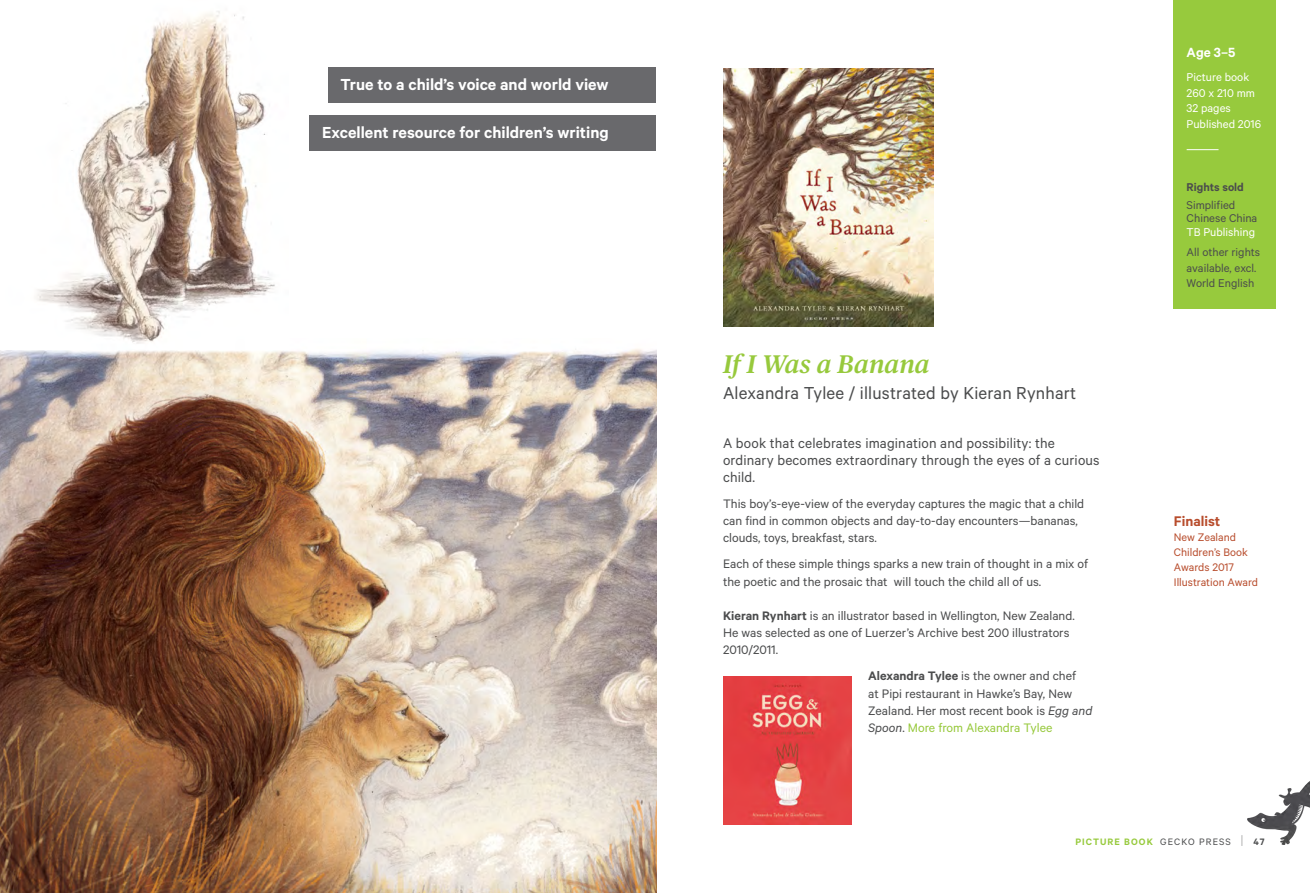
<style>
.page{position:relative;width:1310px;height:893px;background:#fff}
.page>*{position:absolute;margin:0;border:0;box-sizing:border-box;transform-origin:0 0}
.Book_Title{font:italic 600 25.5px "Publico Text";color:#97c93c}
.Author{font:19.5px "Calibre";letter-spacing:.01em;color:#4b4c4d}
.SHOUTLINE_tab_strip_ragged_left{font:600 18px "Calibre";color:#fff}
.SHOUTLINE_basic{font:15.75px/17.2px "Calibre";letter-spacing:.01em;color:#4b4c4d}
.Award_title{font:600 15.75px "Calibre";color:#b84d2d}
.INFO_title__white{font:600 15px "Calibre";color:#fff}
.author_bio{font:13.8px/17.2px "Calibre";color:#4b4c4d}
.Body_copy{font:13.8px/17.2px "Calibre";color:#4b4c4d}
.Rights_available{font:12.75px/15.8px "Calibre";color:#4b4c4d}
.Rights_sold{font:12.75px/13.5px "Calibre";color:#4b4c4d}
.INFO_body_copy__white{font:12.75px "Calibre";color:#fff}
.Publication_year{font:12.75px "Calibre";color:#fff}
.World_Rights_Available{font:600 12.75px "Calibre";color:#4b4c4d}
.Award_description{font:12.3px/15px "Calibre";color:#b84d2d}
.t1{font:600 10.5px "Calibre";letter-spacing:.1em;color:#97ca3d}
.s1{font-weight:600}
.s2{font-style:italic}
.s3{color:#97c93c}
.s4{color:#fff}
.s5{font-weight:400;color:#4b4c4d}
.s6{font-weight:400;font-size:14.7px;color:#4b4c4d}
.s7{color:#4b4c4d}
</style>
<div class="page">
<img style="left:1247px;top:781px;width:63px;height:63px">
<div style="left:1174px;top:0;width:102px;height:309px;background:#97ca3d"></div>
<hr style="left:1186px;top:149px;width:32px;height:1px;background:#fff">
<img style="left:0;top:348px;width:656px;height:545px">
<img style="left:723px;top:68px;width:210px;height:259px">
<div style="left:327px;top:67px;width:328px;height:35px;background:#69696c"></div>
<div style="left:309px;top:115px;width:346px;height:36px;background:#69696c"></div>
<img style="left:0;top:11px;width:288px;height:339px">
<img style="left:723px;top:676px;width:128px;height:148px">
<p class="SHOUTLINE_tab_strip_ragged_left" style="left:340px;top:74px;width:270px">True to a child’s voice and world view</p>
<p class="SHOUTLINE_tab_strip_ragged_left" style="left:322px;top:122px;width:288px">Excellent resource for children’s writing</p>
<p class="INFO_title__white" style="left:1186px;top:43px;width:50px">Age 3–5</p>
<p class="INFO_body_copy__white" style="left:1186px;top:69px;width:64px">Picture book</p>
<p class="INFO_body_copy__white" style="left:1186px;top:85px;width:70px">260 x 210 mm</p>
<p class="INFO_body_copy__white" style="left:1186px;top:101px;width:46px">32 pages</p>
<p class="Publication_year" style="left:1186px;top:117px;width:76px">Published 2016</p>
<p class="Book_Title" style="left:723px;top:344px;width:208px">If I Was a Banana</p>
<p class="Author" style="left:723px;top:382px;width:355px">Alexandra Tylee / illustrated by Kieran Rynhart</p>
<p class="SHOUTLINE_basic" style="left:723px;top:433px;width:378px">A book that celebrates imagination and possibility: the ordinary becomes extraordinary through the eyes of a curious child.</p>
<p class="Body_copy" style="left:723px;top:495px;width:363px">This boy’s-eye-view of the everyday captures the magic that a child can find in common objects and day-to-day encounters—bananas, clouds, toys, breakfast, stars.</p>
<p class="Body_copy" style="left:723px;top:555px;width:367px">Each of these simple things sparks a new train of thought in a mix of the poetic and the prosaic that will touch the child all of us.</p>
<p class="author_bio" style="left:723px;top:606px;width:353px"><span class="s1">Kieran Rynhart</span> is an illustrator based in Wellington, New Zealand.<br>He was selected as one of Luerzer’s Archive best 200 illustrators<br>2010/2011.</p>
<p class="author_bio" style="left:868px;top:667px;width:226px"><span class="s1">Alexandra Tylee</span> is the owner and chef<br>at Pipi restaurant in Hawke’s Bay, New Zealand. Her most recent book is <span class="s2">Egg and Spoon</span>. <span class="s3">More from Alexandra Tylee</span></p>
<p class="World_Rights_Available" style="left:1186px;top:179px;width:59px">Rights sold</p>
<p class="Rights_sold" style="left:1186px;top:198px;width:72px">Simplified<br>Chinese China<br><span class="s4">TB Publishing</span></p>
<p class="Rights_available" style="left:1186px;top:243px;width:75px">All other rights available, excl.<br>World English</p>
<p class="Award_title" style="left:1174px;top:511px;width:48px">Finalist</p>
<p class="Award_description" style="left:1174px;top:529px;width:86px">New Zealand<br>Children’s Book<br>Awards 2017<br>Illustration Award</p>
<p class="t1" style="left:1075px;top:835px;width:191px">PICTURE BOOK <span class="s5">GECKO PRESS</span> <span class="s6">|</span> <span class="s7">47</span></p>
</div>
